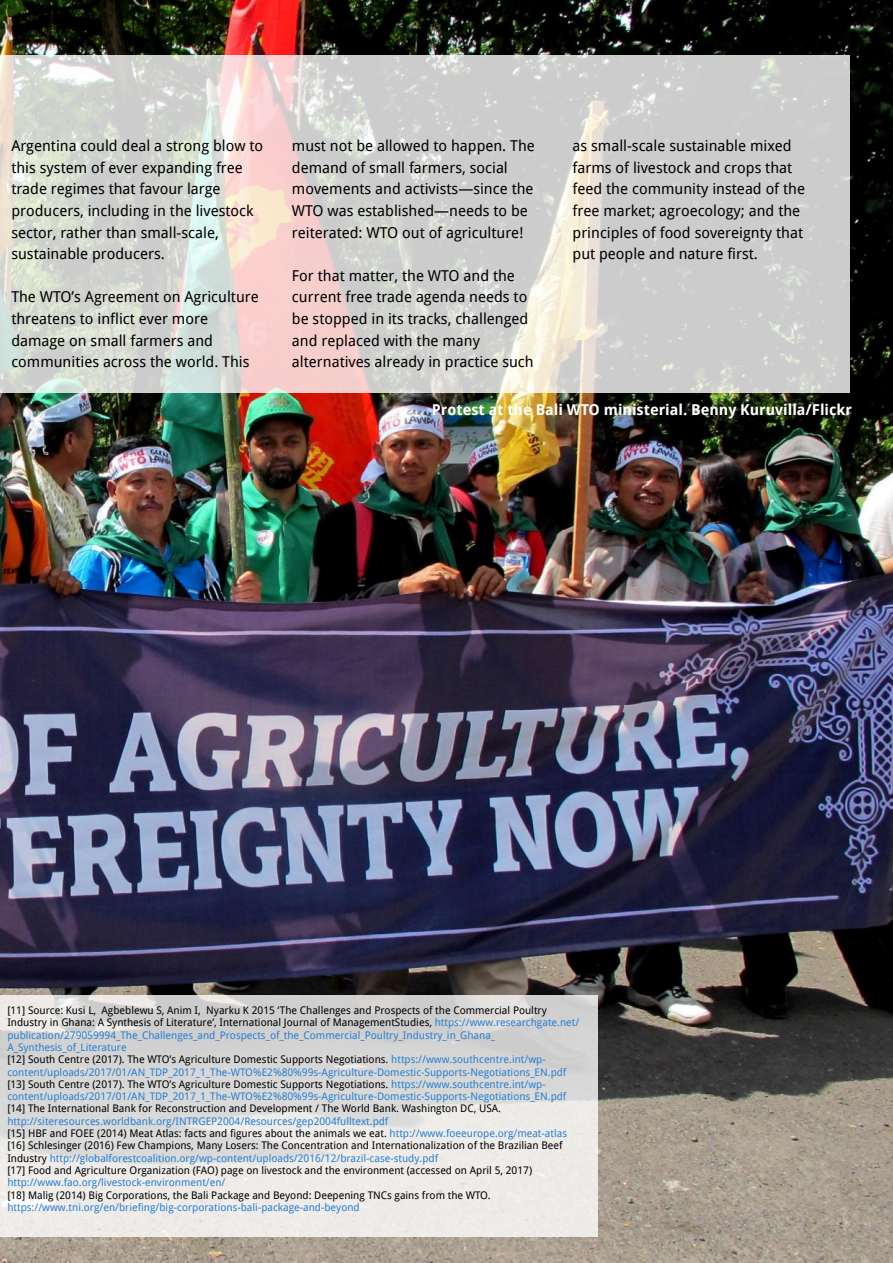
<style>
.page{position:relative;width:893px;height:1263px;background:#fff}
.page>*{position:absolute;margin:0;border:0;box-sizing:border-box;transform-origin:0 0}
.t1{font:15px/21.6px "Droid Sans";color:#000}
.t2{font:700 15px "Droid Sans";color:#fff}
.t3{font:10.5px/12.3px "Droid Sans";color:#2a7fd1}
.t4{font:10.5px/12.3px "Droid Sans";color:#000}
.s1{color:#000}
.s2{color:#2a7fd1}
</style>
<div class="page">
<img style="left:0;top:0;width:893px;height:1263px">
<div style="left:0;top:996px;width:597px;height:241px;background:#fff;opacity:.8"></div>
<div style="left:0;top:56px;width:850px;height:337px;background:#fff;opacity:.8"></div>
<h1 class="t1" style="left:11px;top:135px;width:253px">Argentina could deal a strong blow to this system of ever expanding free trade regimes that favour large producers, including in the livestock sector, rather than small-scale, sustainable producers.</h1>
<h1 class="t1" style="left:11px;top:286px;width:249px">The WTO’s Agreement on Agriculture threatens to inflict ever more damage on small farmers and communities across the world. This</h1>
<h1 class="t1" style="left:292px;top:135px;width:244px">must not be allowed to happen. The demand of small farmers, social movements and activists—since the WTO was established—needs to be reiterated: WTO out of agriculture!</h1>
<h1 class="t1" style="left:292px;top:265px;width:243px">For that matter, the WTO and the current free trade agenda needs to be stopped in its tracks, challenged and replaced with the many alternatives already in practice such</h1>
<h1 class="t1" style="left:573px;top:135px;width:234px">as small-scale sustainable mixed farms of livestock and crops that feed the community instead of the free market; agroecology; and the principles of food sovereignty that put people and nature first.</h1>
<h1 class="t2" style="left:432px;top:401px;width:421px">Protest at the Bali WTO ministerial. Benny Kuruvilla/Flickr</h1>
<p class="t3" style="left:7px;top:1004px;width:573px"><span class="s1">[11] Source: Kusi L, Agbeblewu S, Anim I, Nyarku K 2015 ‘The Challenges and Prospects of the Commercial Poultry Industry in Ghana: A Synthesis of Literature’, International Journal of ManagementStudies,</span> https://www.researchgate.net/ publication/279059994_The_Challenges_and_Prospects_of_the_Commercial_Poultry_Industry_in_Ghana_ A_Synthesis_of_Literature<br><span class="s1">[12] South Centre (2017). The WTO’s Agriculture Domestic Supports Negotiations.</span> https://www.southcentre.int/wp&shy;content/uploads/2017/01/AN_TDP_2017_1_The-WTO%E2%80%99s-Agriculture-Domestic-Supports-Negotiations_EN.pdf <span class="s1">[13] South Centre (2017). The WTO’s Agriculture Domestic Supports Negotiations.</span> https://www.southcentre.int/wp&shy;content/uploads/2017/01/AN_TDP_2017_1_The-WTO%E2%80%99s-Agriculture-Domestic-Supports-Negotiations_EN.pdf</p>
<p class="t4" style="left:7px;top:1103px;width:495px">[14] The International Bank for Reconstruction and Development / The World Bank. Washington DC, USA.</p>
<p class="t4" style="left:7px;top:1115px;width:561px"><span class="s2">http://siteresources.worldbank.org/INTRGEP2004/Resources/gep2004fulltext.pdf<br></span>[15] HBF and FOEE (2014) Meat Atlas: facts and figures about the animals we eat. <span class="s2">http://www.foeeurope.org/meat-atlas </span>[16] Schlesinger (2016) Few Champions, Many Losers: The Concentration and Internationalization of the Brazilian Beef Industry <span class="s2">http://globalforestcoalition.org/wp-content/uploads/2016/12/brazil-case-study.pdf<br></span>[17] Food and Agriculture Organization (FAO) page on livestock and the environment (accessed on April 5, 2017)</p>
<p class="t3" style="left:7px;top:1176px;width:220px">http://www.fao.org/livestock-environment/en/</p>
<p class="t4" style="left:7px;top:1189px;width:485px">[18] Malig (2014) Big Corporations, the Bali Package and Beyond: Deepening TNCs gains from the WTO.</p>
<p class="t3" style="left:7px;top:1201px;width:354px">https://www.tni.org/en/briefing/big-corporations-bali-package-and-beyond</p>
</div>
